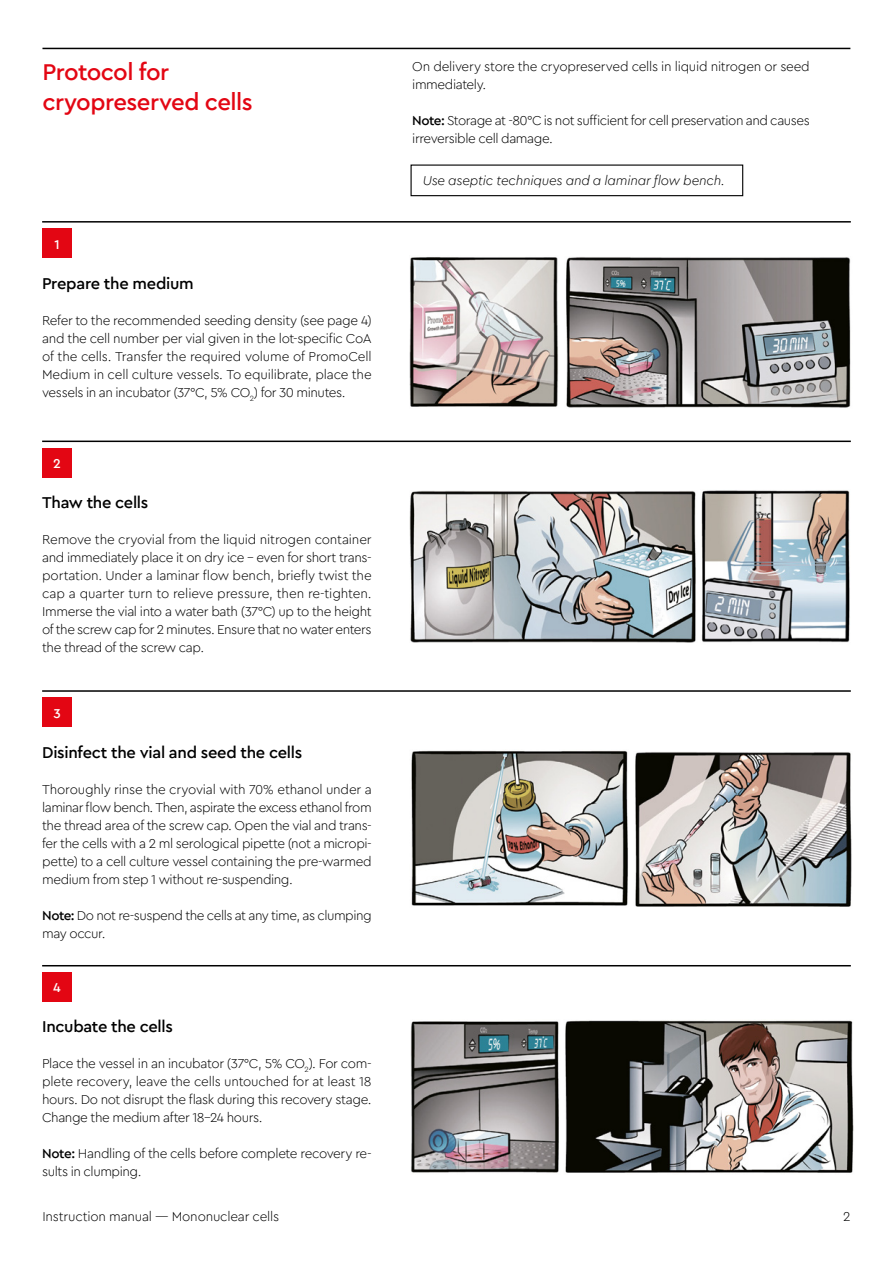
<style>
.page{position:relative;width:893px;height:1263px;background:#fff}
.page>*{position:absolute;margin:0;border:0;box-sizing:border-box;transform-origin:0 0}
.t1{font:500 24px/30px "Cera Pro";letter-spacing:-.025em;color:#e30613}
.t2{font:500 16.5px "Cera Pro";letter-spacing:-.02em;color:#000}
.t3{font:300 13.5px/18px "Cera Pro";letter-spacing:-.03em;color:#000;text-align:justify}
.t4{font:italic 300 13.5px "Cera Pro";letter-spacing:-.015em;color:#000}
.t5{font:500 13.5px "Cera Pro";color:#fff}
.s1{font-weight:500}
</style>
<div class="page">
<hr style="left:42px;top:48px;width:808px;height:1px;background:#000">
<div style="left:42px;top:228px;width:30px;height:30px;background:#e30613"></div>
<div style="left:42px;top:448px;width:30px;height:29px;background:#e30613"></div>
<div style="left:42px;top:697px;width:30px;height:30px;background:#e30613"></div>
<div style="left:42px;top:972px;width:30px;height:30px;background:#e30613"></div>
<hr style="left:42px;top:221px;width:809px;height:2px;background:#000">
<hr style="left:42px;top:441px;width:809px;height:1px;background:#000">
<hr style="left:42px;top:690px;width:809px;height:2px;background:#000">
<hr style="left:42px;top:965px;width:809px;height:1px;background:#000">
<div style="left:410px;top:165px;width:333px;height:31px;border:1px solid #000"></div>
<img style="left:409px;top:257px;width:149px;height:150px">
<img style="left:565px;top:257px;width:286px;height:151px">
<img style="left:409px;top:490px;width:287px;height:152px">
<img style="left:701px;top:490px;width:149px;height:153px">
<img style="left:411px;top:750px;width:217px;height:156px">
<img style="left:635px;top:752px;width:217px;height:155px">
<img style="left:410px;top:1021px;width:149px;height:152px">
<img style="left:565px;top:1020px;width:289px;height:153px">
<h1 class="t1" style="left:42px;top:56px;width:212px">Protocol for cryopreserved cells</h1>
<p class="t5" style="left:54px;top:235px;width:7px">1</p>
<p class="t2" style="left:42px;top:272px;width:153px">Prepare the medium</p>
<p class="t3" style="left:42px;top:311px;width:331px">Refer to the recommended seeding density (see page 4) and the cell number per vial given in the lot-specific CoA of the cells. Transfer the required volume of PromoCell Medium in cell culture vessels. To equilibrate, place the vessels in an incubator (37°C, 5% CO<sub>2</sub>) for 30 minutes.</p>
<p class="t5" style="left:53px;top:454px;width:9px">2</p>
<p class="t2" style="left:42px;top:492px;width:108px">Thaw the cells</p>
<p class="t3" style="left:42px;top:530px;width:331px">Remove the cryovial from the liquid nitrogen container and immediately place it on dry ice – even for short trans&shy;portation. Under a laminar flow bench, briefly twist the cap a quarter turn to relieve pressure, then re-tighten.<br>Immerse the vial into a water bath (37°C) up to the height of the screw cap for 2 minutes. Ensure that no water enters the thread of the screw cap.</p>
<p class="t5" style="left:53px;top:704px;width:9px">3</p>
<p class="t2" style="left:42px;top:741px;width:262px">Disinfect the vial and seed the cells</p>
<p class="t3" style="left:42px;top:780px;width:331px">Thoroughly rinse the cryovial with 70% ethanol under a laminar flow bench. Then, aspirate the excess ethanol from the thread area of the screw cap. Open the vial and trans&shy;fer the cells with a 2 ml serological pipette (not a micropi&shy;pette) to a cell culture vessel containing the pre-warmed medium from step 1 without re-suspending.</p>
<p class="t3" style="left:42px;top:906px;width:331px"><span class="s1">Note:</span> Do not re-suspend the cells at any time, as clumping may occur.</p>
<p class="t5" style="left:53px;top:979px;width:9px">4</p>
<p class="t2" style="left:42px;top:1015px;width:132px">Incubate the cells</p>
<p class="t3" style="left:42px;top:1053px;width:331px">Place the vessel in an incubator (37°C, 5% CO<sub>2</sub>). For com&shy;plete recovery, leave the cells untouched for at least 18 hours. Do not disrupt the flask during this recovery stage.<br>Change the medium after 18-24 hours.</p>
<p class="t3" style="left:42px;top:1143px;width:331px"><span class="s1">Note:</span> Handling of the cells before complete recovery re&shy;sults in clumping.</p>
<p class="t3" style="left:412px;top:57px;width:399px">On delivery store the cryopreserved cells in liquid nitrogen or seed immediately.</p>
<p class="t3" style="left:412px;top:111px;width:399px"><span class="s1">Note:</span> Storage at -80°C is not sufficient for cell preservation and causes irreversible cell damage.</p>
<p class="t4" style="left:423px;top:171px;width:304px">Use aseptic techniques and a laminar flow bench.</p>
<p class="t3" style="left:43px;top:1206px;width:238px">Instruction manual — Mononuclear cells</p>
<p class="t3" style="left:843px;top:1206px;width:9px">2</p>
</div>
